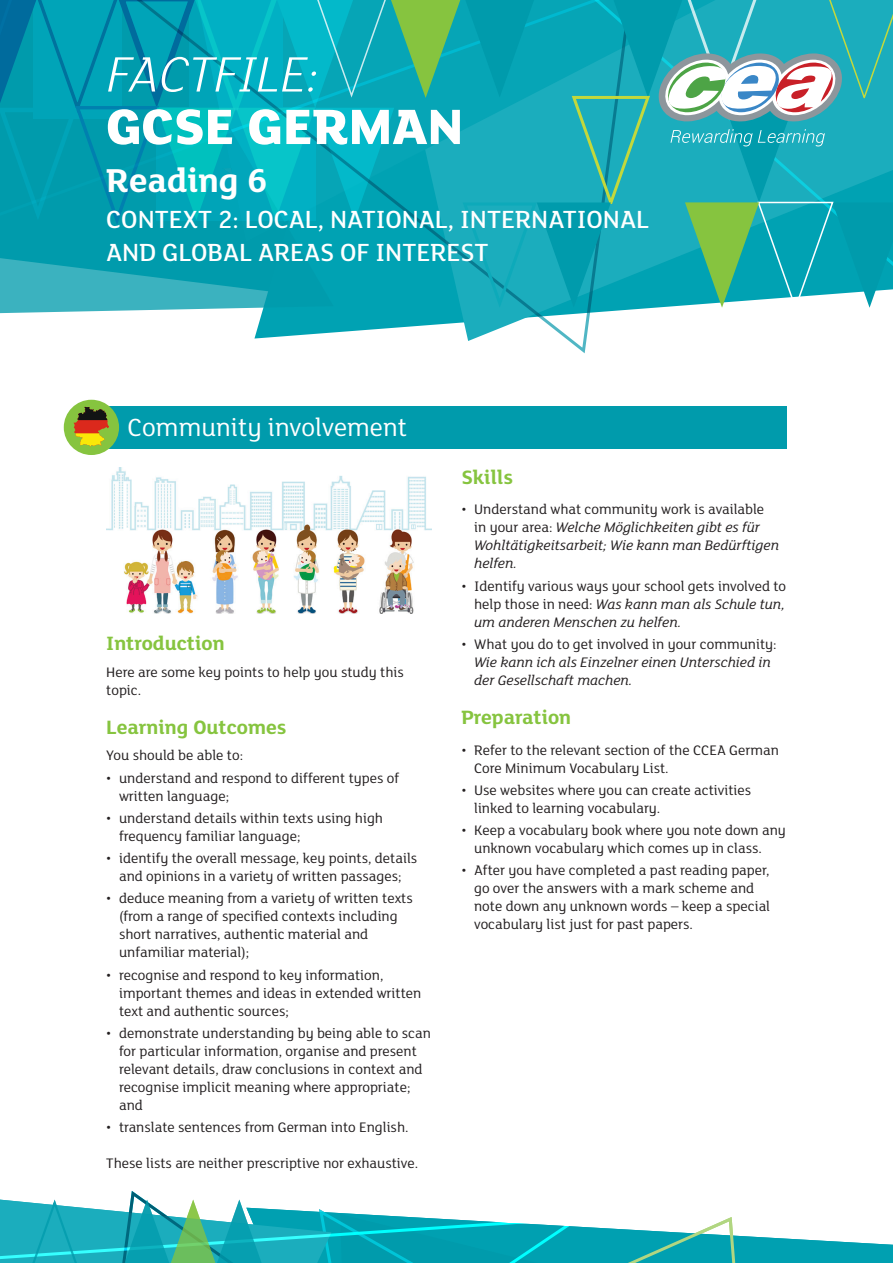
<style>
.page{position:relative;width:893px;height:1263px;background:#fff}
.page>*{position:absolute;margin:0;border:0;box-sizing:border-box;transform-origin:0 0}
.t1{font:800 54px "FS Lola";color:#fff}
.t2{font:italic 300 54px "FS Lola";color:#fff}
.t3{font:700 36px "FS Lola";color:#fff}
.t4{font:500 27px/32.4px "FS Lola";color:#fff}
.t5{font:27px "FS Lola";color:#fff}
.t6{font:700 21px "FS Lola";color:#86c43f}
.Body_Text{font:15px/18px "FS Lola";color:#231f20}
.t7{font:italic 15px/18px "FS Lola";color:#231f20}
.s1{font-style:normal}
.s2{font-style:italic}
</style>
<div class="page">
<svg style="left:0;top:312px;width:598px;height:42px"></svg>
<svg style="left:0;top:0;width:893px;height:312px;background:#1aaab5"></svg>
<div style="left:106px;top:406px;width:681px;height:42px;background:#009bac"></div>
<div style="left:66px;top:402px;width:51px;height:51px;background:#86c43f;border-radius:50%"></div>
<div style="left:64px;top:400px;width:55px;height:55px;border:4px solid #86c43f;border-radius:50%"></div>
<svg style="left:73px;top:406px;width:37px;height:41px"></svg>
<svg style="left:0;top:1191px;width:893px;height:72px"></svg>
<img style="left:106px;top:468px;width:326px;height:145px">
<p class="t2" style="left:106px;top:39px;width:214px">FACTFILE:</p>
<p class="t1" style="left:106px;top:89px;width:359px">GCSE GERMAN</p>
<p class="t3" style="left:106px;top:155px;width:162px">Reading 6</p>
<p class="t4" style="left:106px;top:202px;width:544px">CONTEXT 2: LOCAL, NATIONAL, INTERNATIONAL<br>AND GLOBAL AREAS OF INTEREST</p>
<h1 class="t5" style="left:128px;top:409px;width:281px">Community involvement</h1>
<h2 class="t6" style="left:106px;top:629px;width:120px">Introduction</h2>
<p class="Body_Text" style="left:106px;top:662px;width:299px">Here are some key points to help you study this topic.</p>
<h2 class="t6" style="left:106px;top:712px;width:182px">Learning Outcomes</h2>
<p class="Body_Text" style="left:106px;top:746px;width:138px">You should be able to:</p>
<p class="Body_Text" style="left:119px;top:768px;width:282px;text-indent:-13px">• understand and respond to different types of written language;</p>
<p class="Body_Text" style="left:119px;top:808px;width:265px;text-indent:-13px">• understand details within texts using high frequency familiar language;</p>
<p class="Body_Text" style="left:106px;top:848px;width:312px;text-align:center">• identify the overall message, key points, details and opinions in a variety of written passages;</p>
<p class="Body_Text" style="left:119px;top:889px;width:295px;text-indent:-13px">• deduce meaning from a variety of written texts (from a range of specified contexts including short narratives, authentic material and unfamiliar material);</p>
<p class="Body_Text" style="left:119px;top:965px;width:304px;text-indent:-13px">• recognise and respond to key information, important themes and ideas in extended written text and authentic sources;</p>
<p class="Body_Text" style="left:119px;top:1023px;width:313px;text-indent:-13px">• demonstrate understanding by being able to scan for particular information, organise and present relevant details, draw conclusions in context and recognise implicit meaning where appropriate; and</p>
<p class="Body_Text" style="left:106px;top:1117px;width:304px">• translate sentences from German into English.</p>
<p class="Body_Text" style="left:106px;top:1153px;width:313px">These lists are neither prescriptive nor exhaustive.</p>
<h2 class="t6" style="left:461px;top:462px;width:53px">Skills</h2>
<p class="t7" style="left:474px;top:500px;width:306px;text-indent:-13px"><span class="s1">• Understand what community work is available in your area:</span> Welche Möglichkeiten gibt es für Wohltätigkeitsarbeit; Wie kann man Bedürftigen helfen.</p>
<p class="Body_Text" style="left:474px;top:576px;width:314px;text-align:justify;text-indent:-13px">• Identify various ways your school gets involved to help those in need: <span class="s2">Was kann man als Schule tun, um anderen Menschen zu helfen.</span></p>
<p class="t7" style="left:474px;top:634px;width:304px;text-indent:-13px"><span class="s1">• What you do to get involved in your community:<br></span>Wie kann ich als Einzelner einen Unterschied in der Gesellschaft machen.</p>
<h2 class="t6" style="left:461px;top:702px;width:111px">Preparation</h2>
<p class="Body_Text" style="left:474px;top:740px;width:306px;text-indent:-13px">• Refer to the relevant section of the CCEA German<br>Core Minimum Vocabulary List.</p>
<p class="Body_Text" style="left:474px;top:780px;width:279px;text-indent:-13px">• Use websites where you can create activities linked to learning vocabulary.</p>
<p class="Body_Text" style="left:474px;top:820px;width:313px;text-indent:-13px">• Keep a vocabulary book where you note down any unknown vocabulary which comes up in class.</p>
<p class="Body_Text" style="left:474px;top:861px;width:298px;text-indent:-13px">• After you have completed a past reading paper, go over the answers with a mark scheme and note down any unknown words – keep a special vocabulary list just for past papers.</p>
</div>
